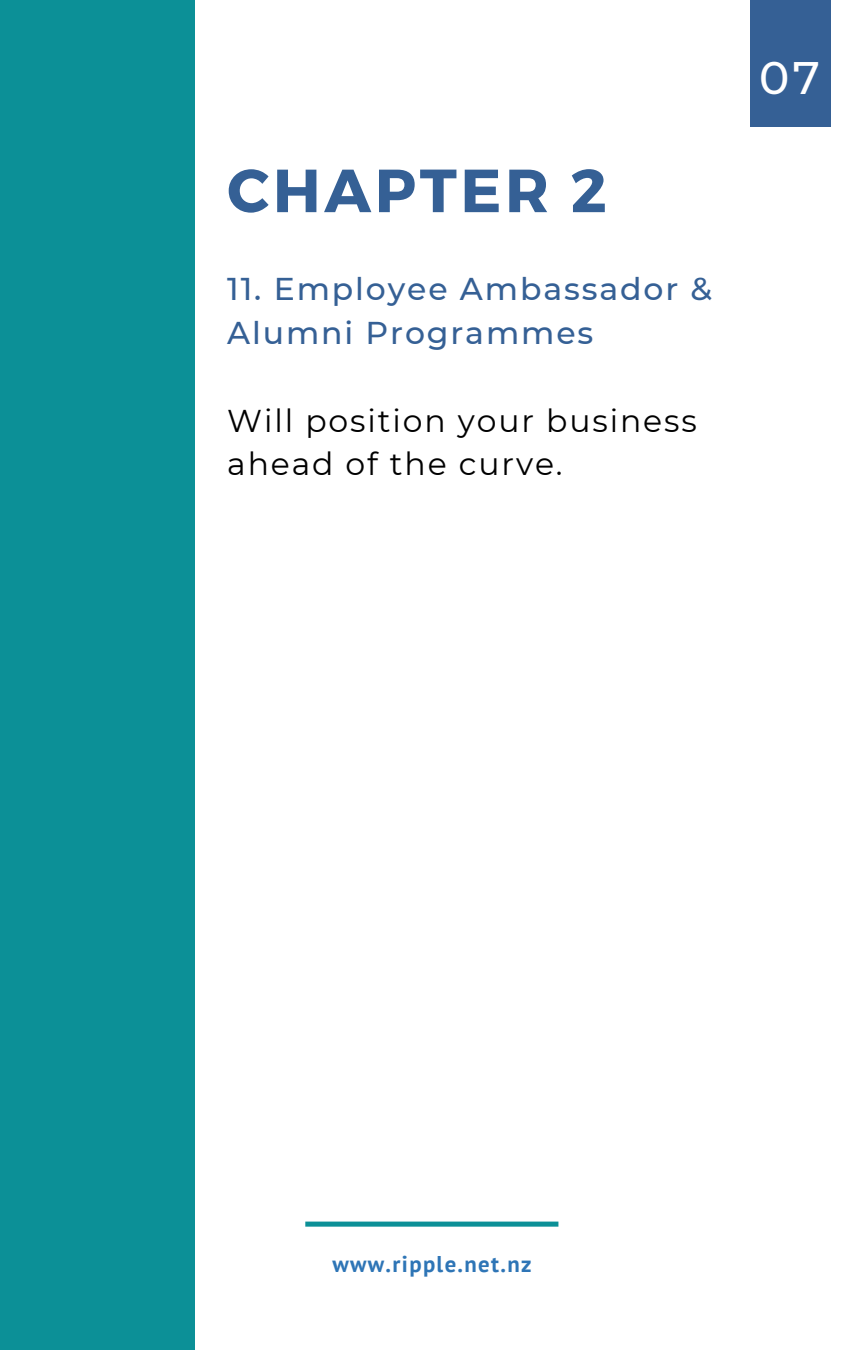
<style>
.page{position:relative;width:864px;height:1350px;background:#fff}
.page>*{position:absolute;margin:0;border:0;box-sizing:border-box;transform-origin:0 0}
.t1{font:700 60.75px "Montserrat";letter-spacing:.06em;color:#356095}
.t2{font:500 45.45px "Montserrat";color:#fff}
.t3{font:31.5px/43.9px "Montserrat";letter-spacing:.06em;color:#000}
.t4{font:500 31.5px/43.9px "Montserrat";letter-spacing:.06em;color:#356095}
.t5{font:700 22.72px "PT Sans";letter-spacing:.06em;color:#2e75b6}
</style>
<div class="page">
<div style="left:0;top:0;width:194px;height:1350px;background:#0c9097"></div>
<div style="left:750px;top:0;width:80px;height:127px;background:#356095"></div>
<div style="left:305px;top:1222px;width:253px;height:5px;background:#0c9097"></div>
<h1 class="t1" style="left:227px;top:151px;width:381px">CHAPTER 2</h1>
<p class="t4" style="left:227px;top:267px;width:486px">11. Employee Ambassador &amp;<br>Alumni Programmes</p>
<p class="t3" style="left:227px;top:398px;width:471px">Will position your business ahead of the curve.</p>
<h2 class="t2" style="left:759px;top:50px;width:63px">07</h2>
<p class="t5" style="left:332px;top:1249px;width:201px">www.ripple.net.nz</p>
</div>
